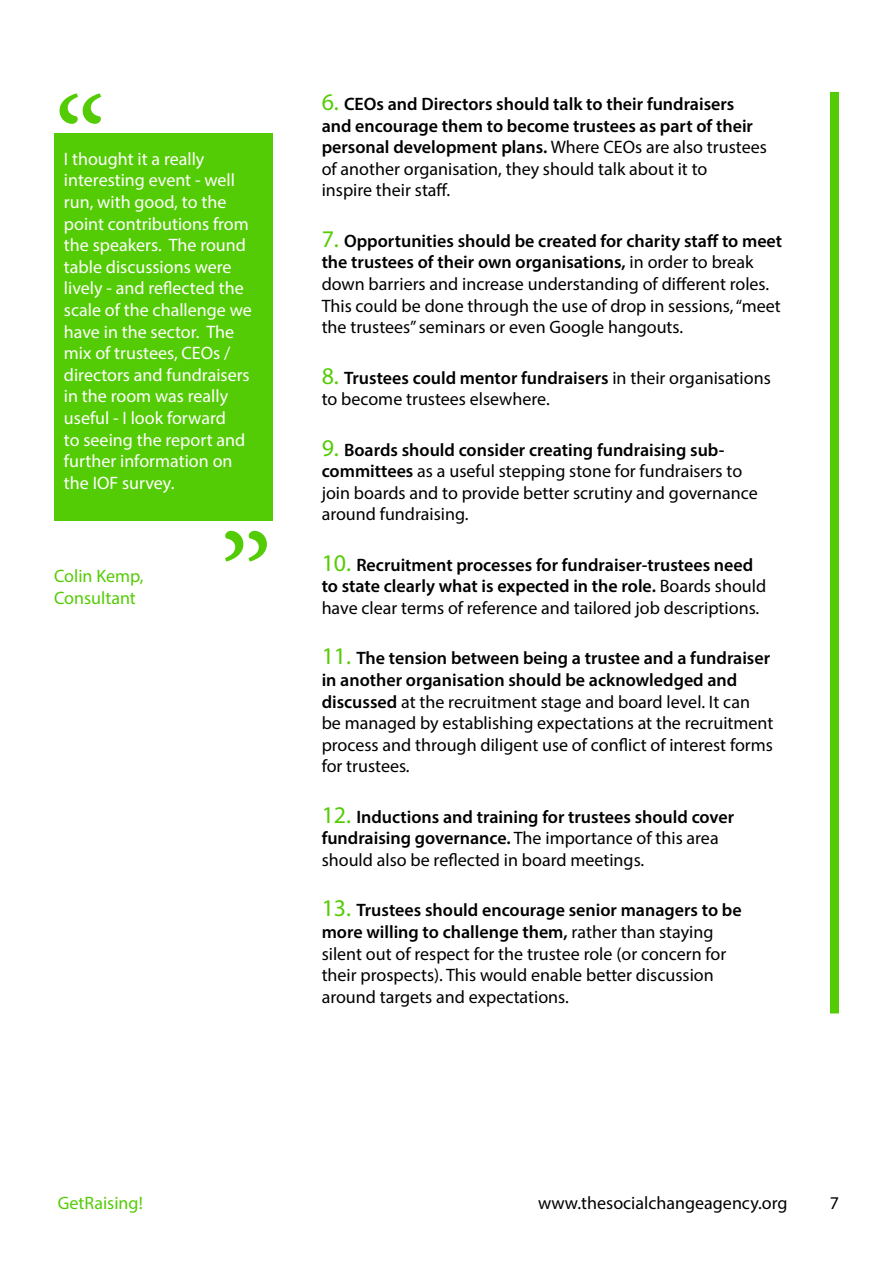
<style>
.page{position:relative;width:893px;height:1263px;background:#fff}
.page>*{position:absolute;margin:0;border:0;box-sizing:border-box;transform-origin:0 0}
.t1{font:132px "Minion Pro";color:#54cc05}
.t2{font:18px/21.6px "Myriad Pro";color:#000}
.t3{font:600 18px/21.6px "Myriad Pro";color:#000}
.t4{font:18px/21.6px "Myriad Pro";color:#fff}
.t5{font:18px/21.6px "Myriad Pro";color:#54cc05}
.s1{font-weight:400;font-size:24px;color:#54cc05}
.s2{font-weight:400}
.s3{font-size:24px;color:#54cc05}
.s4{font-weight:600}
</style>
<div class="page">
<div style="left:830px;top:92px;width:9px;height:921px;background:#54cc05"></div>
<div style="left:54px;top:133px;width:218px;height:388px;background:#54cc05"></div>
<p class="t1" style="left:54px;top:57px;width:54px">“</p>
<p class="t4" style="left:64px;top:148px;width:189px">I thought it a really interesting event - well run, with good, to the point contributions from the speakers. The round table discussions were lively - and reflected the scale of the challenge we have in the sector. The mix of trustees, CEOs / directors and fundraisers in the room was really useful - I look forward<br>to seeing the report and further information on the IOF survey.</p>
<p class="t5" style="left:54px;top:565px;width:91px">Colin Kemp,<br>Consultant</p>
<p class="t1" style="left:220px;top:494px;width:54px">”</p>
<p class="t3" style="left:322px;top:93px;width:447px"><span class="s1">6.</span> CEOs and Directors should talk to their fundraisers and encourage them to become trustees as part of their personal development plans. <span class="s2">Where CEOs are also trustees of another organisation, they should talk about it to<br>inspire their staff.</span></p>
<p class="t2" style="left:322px;top:230px;width:462px"><span class="s3">7.</span> <span class="s4">Opportunities should be created for charity staff to meet the trustees of their own organisations,</span> in order to break down barriers and increase understanding of different roles.<br>This could be done through the use of drop in sessions, “meet the trustees” seminars or even Google hangouts.</p>
<p class="t2" style="left:322px;top:366px;width:451px"><span class="s3">8.</span> <span class="s4">Trustees could mentor fundraisers</span> in their organisations to become trustees elsewhere.</p>
<p class="t2" style="left:322px;top:438px;width:438px"><span class="s3">9.</span> <span class="s4">Boards should consider creating fundraising sub&shy;committees</span> as a useful stepping stone for fundraisers to join boards and to provide better scrutiny and governance around fundraising.</p>
<p class="t3" style="left:322px;top:553px;width:446px"><span class="s1">10.</span> Recruitment processes for fundraiser-trustees need to state clearly what is expected in the role. <span class="s2">Boards should have clear terms of reference and tailored job descriptions.</span></p>
<p class="t2" style="left:322px;top:647px;width:453px"><span class="s3">11.</span> <span class="s4">The tension between being a trustee and a fundraiser in another organisation should be acknowledged and discussed</span> at the recruitment stage and board level. It can be managed by establishing expectations at the recruitment process and through diligent use of conflict of interest forms for trustees.</p>
<p class="t3" style="left:322px;top:805px;width:414px"><span class="s1">12.</span> Inductions and training for trustees should cover fundraising governance. <span class="s2">The importance of this area should also be reflected in board meetings.</span></p>
<p class="t2" style="left:322px;top:899px;width:421px"><span class="s3">13.</span> <span class="s4">Trustees should encourage senior managers to be more willing to challenge them,</span> rather than staying silent out of respect for the trustee role (or concern for their prospects). This would enable better discussion around targets and expectations.</p>
<p class="t5" style="left:58px;top:1192px;width:87px">GetRaising!</p>
<p class="t2" style="left:538px;top:1192px;width:251px">www.thesocialchangeagency.org</p>
<p class="t2" style="left:830px;top:1192px;width:11px">7</p>
</div>
